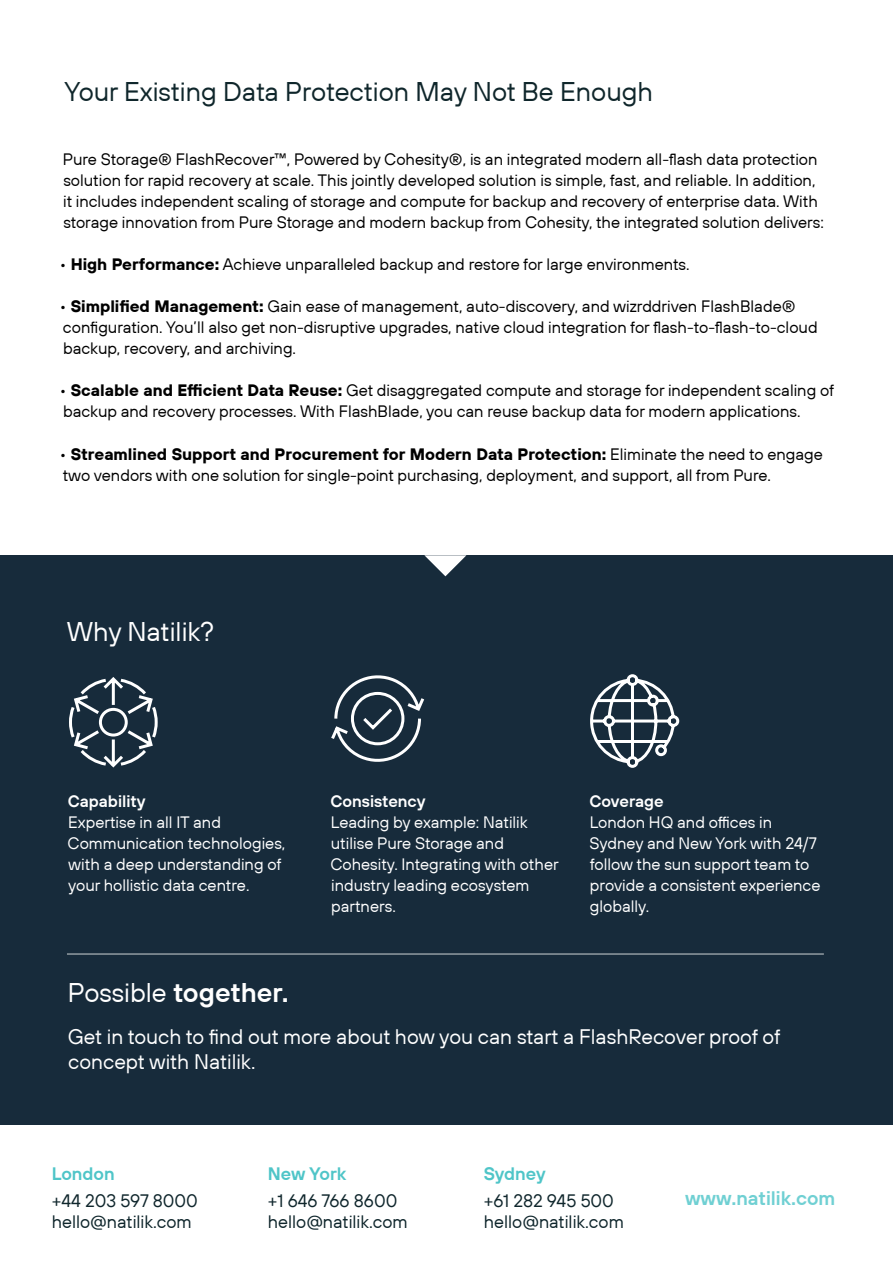
<style>
.page{position:relative;width:893px;height:1263px;background:#fff}
.page>*{position:absolute;margin:0;border:0;box-sizing:border-box;transform-origin:0 0}
.Section_Title_-_18pt{font:27px "TT Hoves";color:#0f262b}
.Section_Title_-_18pt-2{font:600 27px "TT Hoves";color:#fff}
.Section_Title_-_18pt-3{font:27px "TT Hoves";color:#fff}
.Body_Copy_-_White_10{font:21px/25.2px "TT Hoves";color:#fff}
.t1{font:600 19.5px "TT Hoves";color:#70d0d3}
.t2{font:18px "TT Hoves";color:#0f262c}
.t3{font:600 18px "TT Hoves";color:#4fc5c8}
.Body_Copy_-_White_10-2{font:16.5px/21px "TT Hoves";color:#000}
.Body_Copy_-_White_10-3{font:16.5px/21px "TT Hoves";color:#fff}
.Body_Copy_-_White_10-4{font:600 16.5px "TT Hoves";color:#fff}
.s1{font-weight:700}
.s2{font-weight:400}
</style>
<div class="page">
<div style="left:0;top:555px;width:893px;height:570px;background:#172b3b"></div>
<svg style="left:424px;top:555px;width:42px;height:21px"></svg>
<svg style="left:69px;top:677px;width:89px;height:91px"></svg>
<svg style="left:590px;top:674px;width:90px;height:94px"></svg>
<svg style="left:331px;top:675px;width:94px;height:87px"></svg>
<hr style="left:67px;top:954px;width:757px;height:1px;background:#cfd4d5">
<p class="Section_Title_-_18pt" style="left:64px;top:75px;width:590px">Your Existing Data Protection May Not Be Enough</p>
<p class="Body_Copy_-_White_10-2" style="left:63px;top:149px;width:762px">Pure Storage® FlashRecover™, Powered by Cohesity®, is an integrated modern all-flash data protection solution for rapid recovery at scale. This jointly developed solution is simple, fast, and reliable. In addition, it includes independent scaling of storage and compute for backup and recovery of enterprise data. With storage innovation from Pure Storage and modern backup from Cohesity, the integrated solution delivers:</p>
<p class="Body_Copy_-_White_10-2" style="left:60px;top:254px;width:631px">• <span class="s1">High Performance:</span> Achieve unparalleled backup and restore for large environments.</p>
<p class="Body_Copy_-_White_10-2" style="left:60px;top:296px;width:759px">• <span class="s1">Simplified Management:</span> Gain ease of management, auto-discovery, and wizrddriven FlashBlade® configuration. You’ll also get non-disruptive upgrades, native cloud integration for flash-to-flash-to-cloud backup, recovery, and archiving.</p>
<p class="Body_Copy_-_White_10-2" style="left:60px;top:380px;width:776px">• <span class="s1">Scalable and Efficient Data Reuse:</span> Get disaggregated compute and storage for independent scaling of backup and recovery processes. With FlashBlade, you can reuse backup data for modern applications.</p>
<p class="Body_Copy_-_White_10-2" style="left:60px;top:443px;width:765px">• <span class="s1">Streamlined Support and Procurement for Modern Data Protection:</span> Eliminate the need to engage two vendors with one solution for single-point purchasing, deployment, and support, all from Pure.</p>
<p class="Section_Title_-_18pt-3" style="left:67px;top:615px;width:149px">Why Natilik?</p>
<p class="Body_Copy_-_White_10-4" style="left:68px;top:791px;width:79px">Capability</p>
<p class="Body_Copy_-_White_10-3" style="left:68px;top:812px;width:219px">Expertise in all IT and<br>Communication technologies, with a deep understanding of your hollistic data centre.</p>
<p class="Body_Copy_-_White_10-4" style="left:330px;top:791px;width:97px">Consistency</p>
<p class="Body_Copy_-_White_10-3" style="left:330px;top:812px;width:230px">Leading by example: Natilik utilise Pure Storage and<br>Cohesity. Integrating with other industry leading ecosystem partners.</p>
<p class="Body_Copy_-_White_10-4" style="left:589px;top:791px;width:76px">Coverage</p>
<p class="Body_Copy_-_White_10-3" style="left:590px;top:812px;width:232px">London HQ and offices in<br>Sydney and New York with 24/7 follow the sun support team to provide a consistent experience globally.</p>
<p class="Section_Title_-_18pt-2" style="left:68px;top:975px;width:222px"><span class="s2">Possible</span> together.</p>
<p class="Body_Copy_-_White_10" style="left:68px;top:1024px;width:714px">Get in touch to find out more about how you can start a FlashRecover proof of concept with Natilik.</p>
<p class="t3" style="left:52px;top:1162px;width:64px">London</p>
<p class="t3" style="left:268px;top:1162px;width:80px">New York</p>
<p class="t3" style="left:484px;top:1162px;width:63px">Sydney</p>
<p class="t2" style="left:52px;top:1189px;width:147px">+44 203 597 8000</p>
<p class="t2" style="left:268px;top:1189px;width:131px">+1 646 766 8600</p>
<p class="t2" style="left:484px;top:1189px;width:131px">+61 282 945 500</p>
<p class="t2" style="left:52px;top:1210px;width:141px">hello@natilik.com</p>
<p class="t2" style="left:268px;top:1210px;width:141px">hello@natilik.com</p>
<p class="t2" style="left:484px;top:1210px;width:141px">hello@natilik.com</p>
<p class="t1" style="left:685px;top:1185px;width:152px">www.natilik.com</p>
</div>
